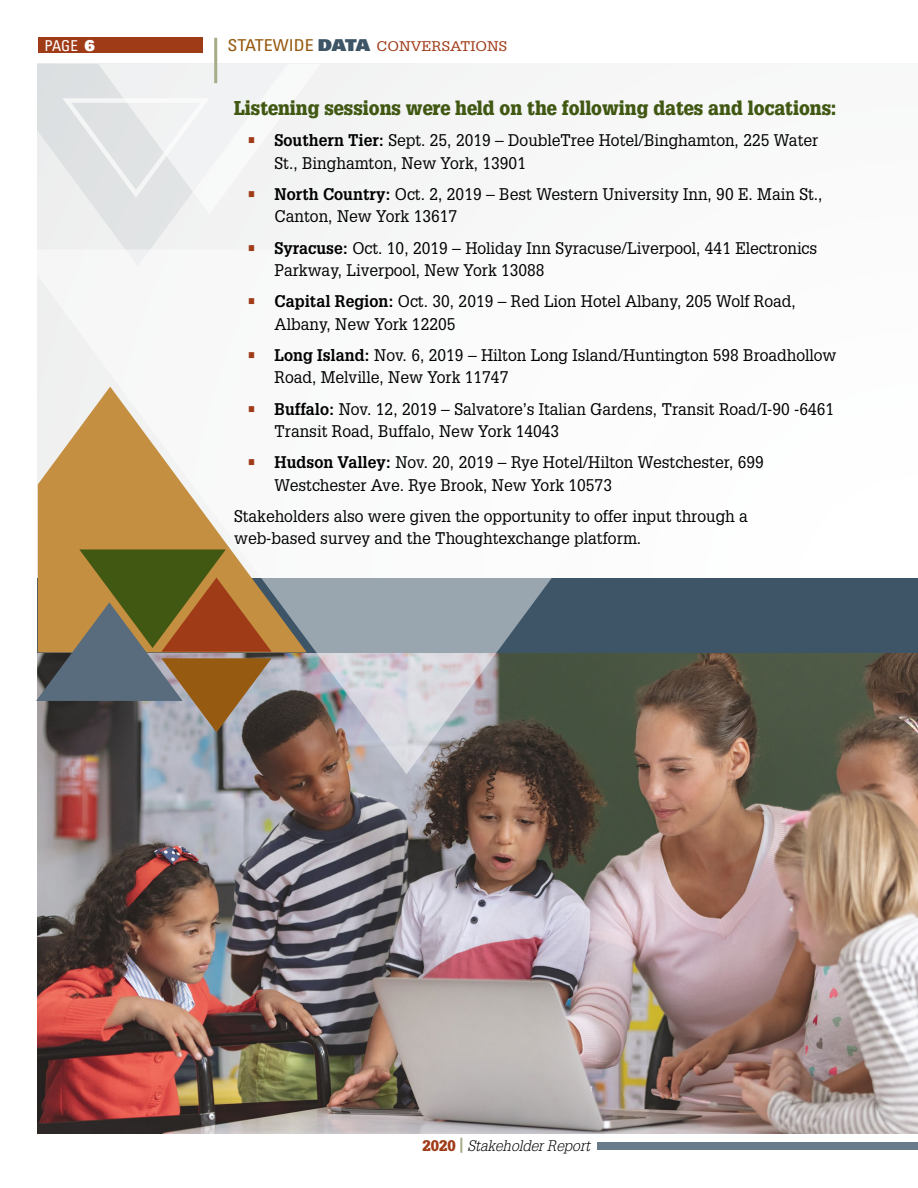
<style>
.page{position:relative;width:918px;height:1188px;background:#fff}
.page>*{position:absolute;margin:0;border:0;box-sizing:border-box;transform-origin:0 0}
.subhead{font:900 19.5px "Glypha LT Std";color:#415813;scale:.91 1}
.t1{font:16.5px/22.5px "Glypha LT Std";color:#000;scale:.95 1}
.t2{font:italic 300 15px "Glypha LT Std";color:#000}
.t3{font:condensed 15px "Univers LT Std";color:#fff}
.t4{font:13.65px "Glypha LT Std";color:#a03b18;scale:1.1 1}
.s1{font-family:"Univers LT Std X Black";font-stretch:normal}
.s2{font-family:"Univers LT Std";font-stretch:condensed;font-size:16.35px;color:#975a11}
.s3{font-family:"Univers LT Std X Black";font-size:16.35px;color:#3d5567}
.s4{font-weight:900;color:#a03b18}
.s5{font-weight:700}
.s6{font-weight:900;font-style:normal;color:#a03b18}
.s7{font-weight:900;font-style:normal;color:#a4ad87}
</style>
<div class="page">
<div style="left:38px;top:64px;width:880px;height:1070px;background:#f8f8f8"></div>
<svg style="left:38px;top:64px;width:138px;height:184px;fill:#edeeee"></svg>
<div style="left:597px;top:1143px;width:321px;height:7px;background:#697b8b"></div>
<svg style="left:58px;top:64px;width:160px;height:150px"></svg>
<img style="left:38px;top:652px;width:880px;height:482px">
<div style="left:38px;top:578px;width:880px;height:74px;background:#3d5567"></div>
<svg style="left:37px;top:248px;width:771px;height:536px"></svg>
<svg style="left:38px;top:387px;width:269px;height:265px"></svg>
<hr style="left:214px;top:38px;width:3px;height:45px;background:#a4ad87">
<div style="left:38px;top:38px;width:164px;height:15px;background:#a03b18"></div>
<svg style="left:36px;top:549px;width:236px;height:183px;background:#836f4b"></svg>
<p class="t3" style="left:45px;top:36px;width:52px">PAGE <span class="s1">6</span></p>
<p class="t4" style="left:228px;top:38px;width:256px"><span class="s2">STATEWIDE</span> <span class="s3">DATA</span> CONVERSATIONS</p>
<p class="subhead" style="left:234px;top:96px;width:663px">Listening sessions were held on the following dates and locations:</p>
<p class="t1" style="left:275px;top:129px;width:574px;text-indent:-27px"><span class="s4">•</span> <span class="s5">Southern Tier:</span> Sept. 25, 2019 – DoubleTree Hotel/Binghamton, 225 Water<br>St., Binghamton, New York, 13901</p>
<p class="t1" style="left:275px;top:183px;width:578px;text-indent:-27px"><span class="s4">•</span> <span class="s5">North Country:</span> Oct. 2, 2019 – Best Western University Inn, 90 E. Main St.,<br>Canton, New York 13617</p>
<p class="t1" style="left:275px;top:236px;width:573px;text-indent:-27px"><span class="s4">•</span> <span class="s5">Syracuse:</span> Oct. 10, 2019 – Holiday Inn Syracuse/Liverpool, 441 Electronics<br>Parkway, Liverpool, New York 13088</p>
<p class="t1" style="left:275px;top:290px;width:550px;text-indent:-27px"><span class="s4">•</span> <span class="s5">Capital Region:</span> Oct. 30, 2019 – Red Lion Hotel Albany, 205 Wolf Road,<br>Albany, New York 12205</p>
<p class="t1" style="left:275px;top:343px;width:593px;text-indent:-27px"><span class="s4">•</span> <span class="s5">Long Island:</span> Nov. 6, 2019 – Hilton Long Island/Huntington 598 Broadhollow<br>Road, Melville, New York 11747</p>
<p class="t1" style="left:275px;top:397px;width:591px;text-indent:-27px"><span class="s4">•</span> <span class="s5">Buffalo:</span> Nov. 12, 2019 – Salvatore’s Italian Gardens, Transit Road/I-90 -6461<br>Transit Road, Buffalo, New York 14043</p>
<p class="t1" style="left:275px;top:451px;width:517px;text-indent:-27px"><span class="s4">•</span> <span class="s5">Hudson Valley:</span> Nov. 20, 2019 – Rye Hotel/Hilton Westchester, 699<br>Westchester Ave. Rye Brook, New York 10573</p>
<p class="t1" style="left:234px;top:504px;width:542px">Stakeholders also were given the opportunity to offer input through a web-based survey and the Thoughtexchange platform.</p>
<p class="t2" style="left:422px;top:1137px;width:169px"><span class="s6">2020</span> <span class="s7">|</span> Stakeholder Report</p>
</div>
